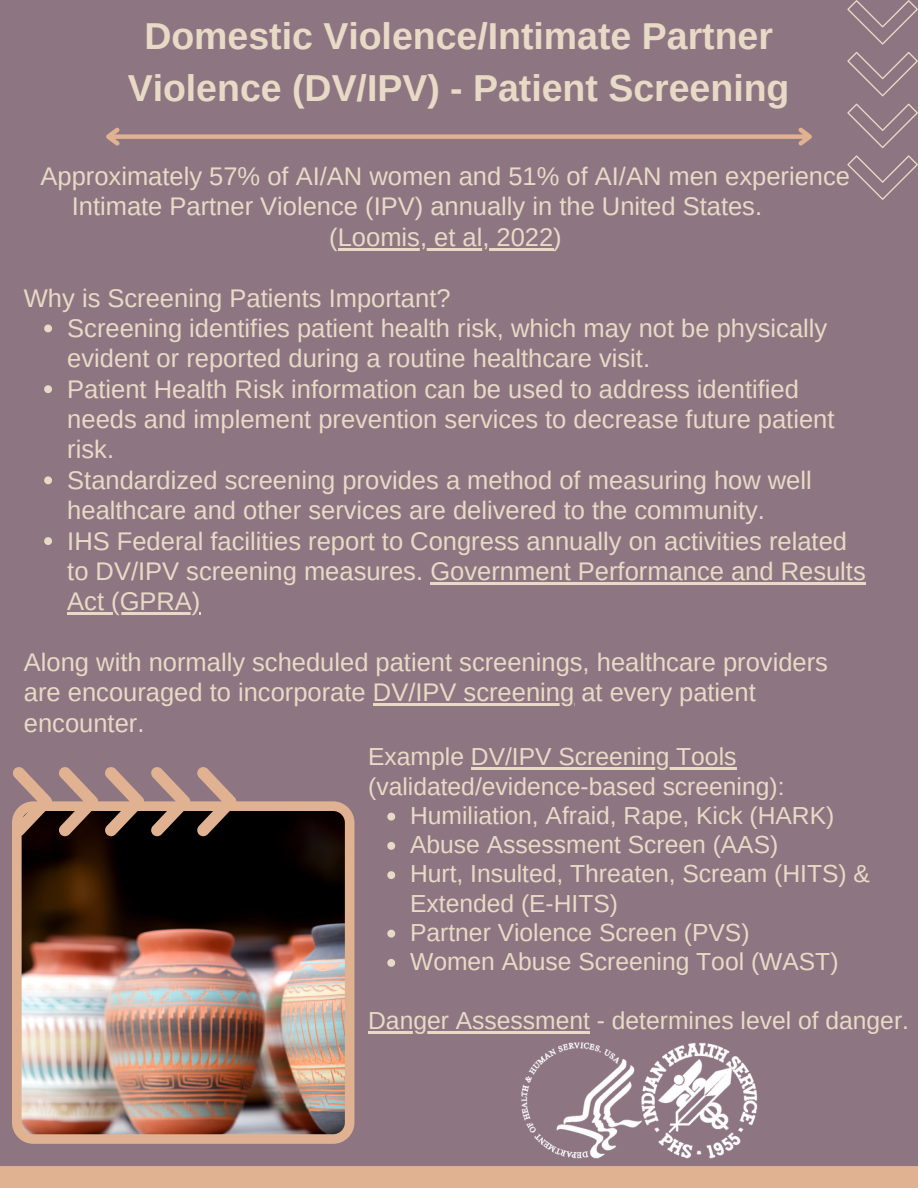
<style>
.page{position:relative;width:918px;height:1188px;background:#8d7682}
.page>*{position:absolute;margin:0;border:0;box-sizing:border-box;transform-origin:0 0}
.t1{font:700 37.5px/51.8px "Arimo";color:#e8dac6;text-align:center}
.t2{font:25.5px/30.3px "Arimo";color:#e8dac6}
.t3{font:24.6px/29.2px "Arimo";color:#e8dac6}
</style>
<div class="page">
<svg style="left:847px;top:155px;width:71px;height:45px"></svg>
<svg style="left:847px;top:104px;width:71px;height:44px"></svg>
<svg style="left:847px;top:52px;width:71px;height:44px"></svg>
<svg style="left:847px;top:0;width:71px;height:45px"></svg>
<img style="left:521px;top:1042px;width:237px;height:117px">
<div style="left:108px;top:134px;width:702px;height:5px;background:#e0b292"></div>
<svg style="left:106px;top:127px;width:18px;height:19px"></svg>
<svg style="left:794px;top:127px;width:18px;height:19px"></svg>
<img style="left:12px;top:801px;width:342px;height:343px">
<svg style="left:12px;top:767px;width:225px;height:69px"></svg>
<svg style="left:44px;top:325px;width:8px;height:7px"></svg>
<svg style="left:44px;top:385px;width:8px;height:8px"></svg>
<svg style="left:44px;top:476px;width:8px;height:8px"></svg>
<svg style="left:44px;top:537px;width:8px;height:8px"></svg>
<hr style="left:430px;top:582px;width:436px;height:2px;background:#e8dac6">
<hr style="left:67px;top:613px;width:134px;height:2px;background:#e8dac6">
<hr style="left:338px;top:248px;width:215px;height:2px;background:#e8dac6">
<hr style="left:373px;top:704px;width:201px;height:2px;background:#e8dac6">
<div style="left:0;top:1166px;width:918px;height:22px;background:#e0b292"></div>
<svg style="left:387px;top:813px;width:8px;height:8px"></svg>
<svg style="left:387px;top:842px;width:8px;height:8px"></svg>
<svg style="left:387px;top:871px;width:8px;height:8px"></svg>
<svg style="left:387px;top:930px;width:8px;height:8px"></svg>
<svg style="left:387px;top:959px;width:8px;height:8px"></svg>
<hr style="left:471px;top:768px;width:266px;height:2px;background:#e8dac6">
<hr style="left:368px;top:1031px;width:222px;height:2px;background:#e8dac6">
<h2 class="t1" style="left:128px;top:10px;width:663px">Domestic Violence/Intimate Partner<br>Violence (DV/IPV) - Patient Screening</h2>
<p class="t2" style="left:41px;top:161px;width:811px">Approximately 57% of AI/AN women and 51% of AI/AN men experience</p>
<p class="t2" style="left:72px;top:191px;width:692px">Intimate Partner Violence (IPV) annually in the United States.</p>
<p class="t2" style="left:329px;top:222px;width:234px">(Loomis, et al, 2022)</p>
<p class="t2" style="left:24px;top:283px;width:428px">Why is Screening Patients Important?</p>
<p class="t2" style="left:67px;top:313px;width:761px">Screening identifies patient health risk, which may not be physically evident or reported during a routine healthcare visit.</p>
<p class="t2" style="left:67px;top:374px;width:769px">Patient Health Risk information can be used to address identified needs and implement prevention services to decrease future patient risk.</p>
<p class="t2" style="left:67px;top:465px;width:746px">Standardized screening provides a method of measuring how well healthcare and other services are delivered to the community.</p>
<p class="t2" style="left:67px;top:526px;width:800px">IHS Federal facilities report to Congress annually on activities related to DV/IPV screening measures. Government Performance and Results<br>Act (GPRA)</p>
<p class="t2" style="left:24px;top:647px;width:806px">Along with normally scheduled patient screenings, healthcare providers are encouraged to incorporate DV/IPV screening at every patient encounter.</p>
<p class="t3" style="left:368px;top:742px;width:418px">Example DV/IPV Screening Tools (validated/evidence-based screening):</p>
<p class="t3" style="left:410px;top:801px;width:426px">Humiliation, Afraid, Rape, Kick (HARK)</p>
<p class="t3" style="left:410px;top:830px;width:370px">Abuse Assessment Screen (AAS)</p>
<p class="t3" style="left:410px;top:859px;width:461px">Hurt, Insulted, Threaten, Scream (HITS) &amp;<br>Extended (E-HITS)</p>
<p class="t3" style="left:410px;top:918px;width:341px">Partner Violence Screen (PVS)</p>
<p class="t3" style="left:410px;top:947px;width:430px">Women Abuse Screening Tool (WAST)</p>
<p class="t3" style="left:368px;top:1006px;width:542px">Danger Assessment - determines level of danger.</p>
</div>
